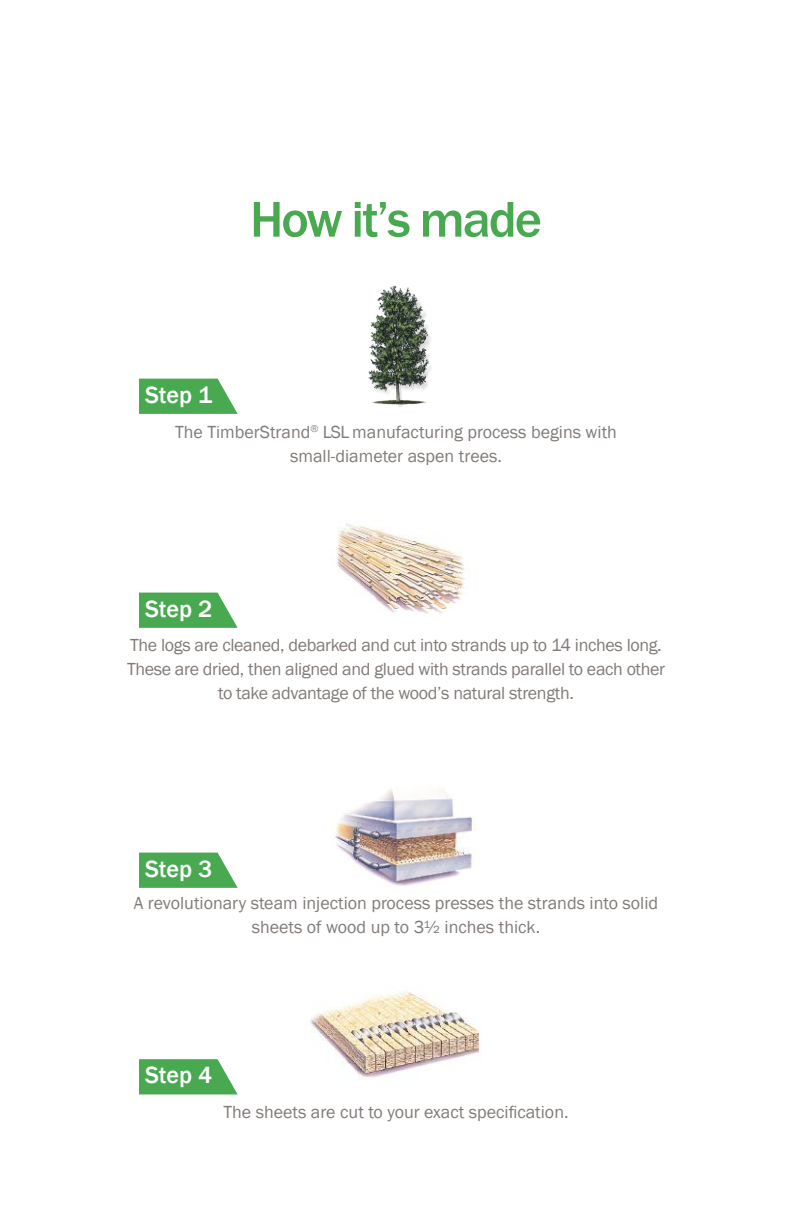
<style>
.page{position:relative;width:792px;height:1224px;background:#fff}
.page>*{position:absolute;margin:0;border:0;box-sizing:border-box;transform-origin:0 0}
.t1{font:500 52px "Franklin Gothic";letter-spacing:-.04em;color:#48a951}
.t2{font:500 24.2px "Franklin Gothic";letter-spacing:-.005em;color:#fff}
.t3{font:18px/24px "Franklin Gothic";color:#817b77;text-align:center}
.t4{font:18px/24px "Franklin Gothic";letter-spacing:-.02em;color:#817b77;text-align:center}
</style>
<div class="page">
<svg style="left:139px;top:379px;width:99px;height:35px;background:#5bb263"></svg>
<svg style="left:139px;top:593px;width:99px;height:35px;background:#5bb263"></svg>
<svg style="left:139px;top:853px;width:99px;height:35px;background:#5bb263"></svg>
<svg style="left:139px;top:1059px;width:99px;height:35px;background:#5cb264"></svg>
<img style="left:368px;top:285px;width:63px;height:122px">
<img style="left:337px;top:523px;width:129px;height:91px">
<img style="left:335px;top:789px;width:141px;height:97px">
<img style="left:310px;top:990px;width:170px;height:88px">
<h1 class="t1" style="left:250px;top:187px;width:293px">How it’s made</h1>
<h2 class="t2" style="left:145px;top:380px;width:69px">Step 1</h2>
<p class="t3" style="left:175px;top:421px;width:443px">The TimberStrand<sup>®</sup> LSL manufacturing process begins with small-diameter aspen trees.</p>
<h2 class="t2" style="left:145px;top:594px;width:69px">Step 2</h2>
<p class="t4" style="left:127px;top:634px;width:539px">The logs are cleaned, debarked and cut into strands up to 14 inches long.<br>These are dried, then aligned and glued with strands parallel to each other to take advantage of the wood’s natural strength.</p>
<h2 class="t2" style="left:145px;top:854px;width:69px">Step 3</h2>
<p class="t3" style="left:134px;top:892px;width:526px">A revolutionary steam injection process presses the strands into solid sheets of wood up to 3½ inches thick.</p>
<h2 class="t2" style="left:145px;top:1060px;width:69px">Step 4</h2>
<p class="t3" style="left:223px;top:1100px;width:347px">The sheets are cut to your exact specification.</p>
</div>
